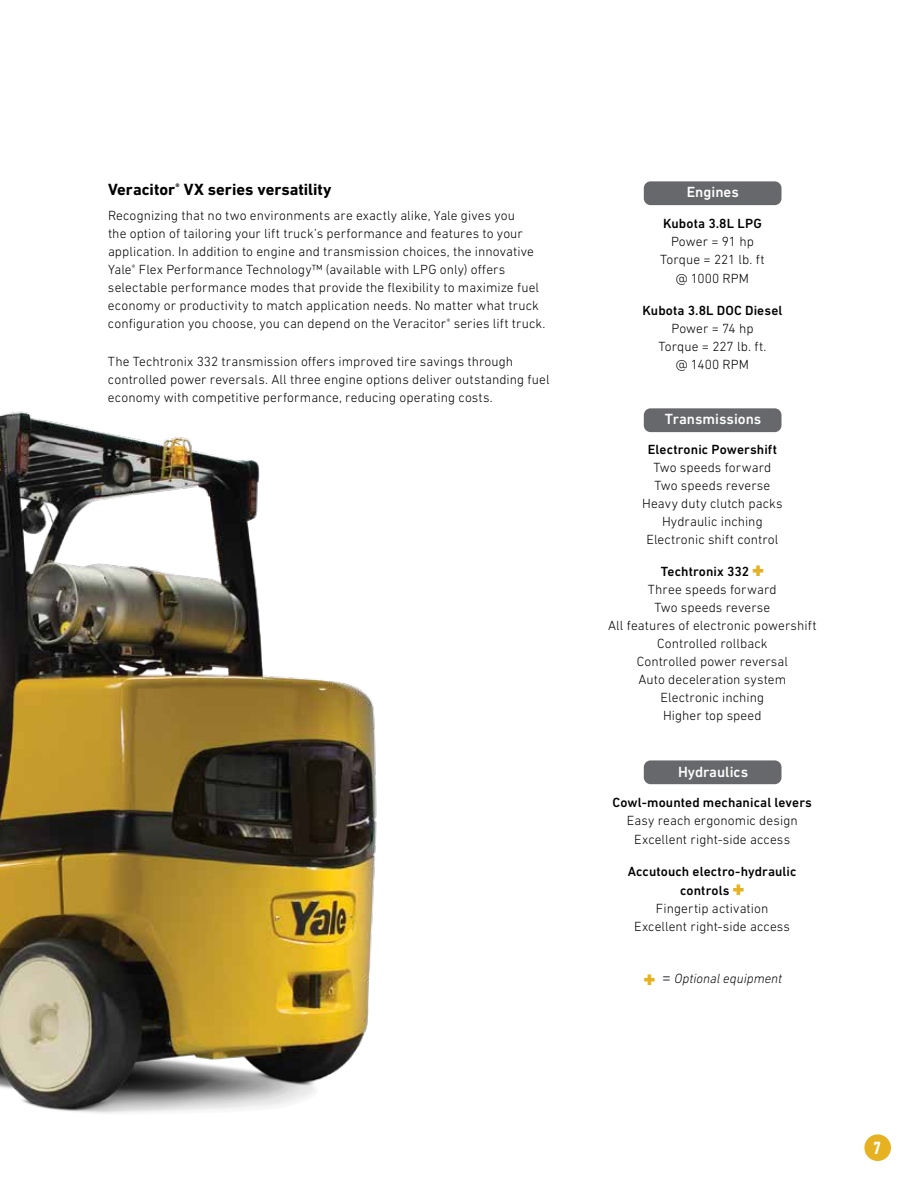
<style>
.page{position:relative;width:918px;height:1188px;background:#fff}
.page>*{position:absolute;margin:0;border:0;box-sizing:border-box;transform-origin:0 0}
.t1{font:700 condensed 18px "DIN Next LT Pro";color:#fff}
.t2{font:700 16.5px "DIN Next LT Pro";color:#000}
.t3{font:500 15px "DIN Next LT Pro";color:#fff}
.t4{font:300 13.5px/18px "DIN Next LT Pro";letter-spacing:.005em;color:#000;text-align:center}
.t5{font:500 13.5px "DIN Next LT Pro";letter-spacing:.01em;color:#000}
.t6{font:italic 300 13.5px "DIN Next LT Pro";color:#000}
.s1{font-weight:500}
.s2{color:#e6b222}
.s3{font-size:16.5px}
</style>
<div class="page">
<div style="left:644px;top:181px;width:138px;height:24px;background:#67686b;border-radius:7px"></div>
<div style="left:864px;top:1134px;width:27px;height:27px;background:#e6b222;border-radius:50%"></div>
<div style="left:644px;top:408px;width:138px;height:24px;background:#67686b;border-radius:7px"></div>
<div style="left:644px;top:760px;width:138px;height:24px;background:#67686b;border-radius:7px"></div>
<img style="left:0;top:411px;width:377px;height:702px">
<p class="t2" style="left:108px;top:180px;width:225px">Veracitor<sup>®</sup> VX series versatility</p>
<p class="t4" style="left:108px;top:206px;width:439px;text-align:left">Recognizing that no two environments are exactly alike, Yale gives you<br>the option of tailoring your lift truck’s performance and features to your application. In addition to engine and transmission choices, the innovative Yale<sup>®</sup> Flex Performance Technology™ (available with LPG only) offers selectable performance modes that provide the flexibility to maximize fuel economy or productivity to match application needs. No matter what truck configuration you choose, you can depend on the Veracitor<sup>®</sup> series lift truck.</p>
<p class="t4" style="left:108px;top:353px;width:443px;text-align:left">The Techtronix 332 transmission offers improved tire savings through controlled power reversals. All three engine options deliver outstanding fuel economy with competitive performance, reducing operating costs.</p>
<p class="t3" style="left:687px;top:184px;width:54px">Engines</p>
<p class="t5" style="left:663px;top:215px;width:100px">Kubota 3.8L LPG</p>
<p class="t4" style="left:660px;top:232px;width:106px;line-height:18.5px">Power = 91 hp<br>Torque = 221 lb. ft @ 1000 RPM</p>
<p class="t5" style="left:642px;top:303px;width:141px">Kubota 3.8L DOC Diesel</p>
<p class="t4" style="left:659px;top:319px;width:109px">Power = 74 hp<br>Torque = 227 lb. ft. @ 1400 RPM</p>
<p class="t3" style="left:665px;top:411px;width:98px">Transmissions</p>
<p class="t5" style="left:648px;top:441px;width:131px">Electronic Powershift</p>
<p class="t4" style="left:642px;top:458px;width:142px">Two speeds forward<br>Two speeds reverse<br>Heavy duty clutch packs<br>Hydraulic inching<br>Electronic shift control</p>
<p class="t4" style="left:608px;top:563px;width:210px"><span class="s1">Techtronix 332</span> <span class="s2">✚<br></span>Three speeds forward<br>Two speeds reverse<br>All features of electronic powershift<br>Controlled rollback<br>Controlled power reversal<br>Auto deceleration system<br>Electronic inching<br>Higher top speed</p>
<p class="t3" style="left:678px;top:763px;width:72px">Hydraulics</p>
<p class="t5" style="left:612px;top:795px;width:201px">Cowl-mounted mechanical levers</p>
<p class="t4" style="left:627px;top:811px;width:173px;line-height:19px">Easy reach ergonomic design<br>Excellent right-side access</p>
<p class="t4" style="left:628px;top:863px;width:170px"><span class="s1">Accutouch electro-hydraulic controls</span> <span class="s2">✚<br></span>Fingertip activation<br>Excellent right-side access</p>
<p class="t6" style="left:644px;top:971px;width:140px"><span class="s2">✚</span> <span class="s3">=</span> Optional equipment</p>
<h1 class="t1" style="left:873px;top:1138px;width:9px">7</h1>
</div>
